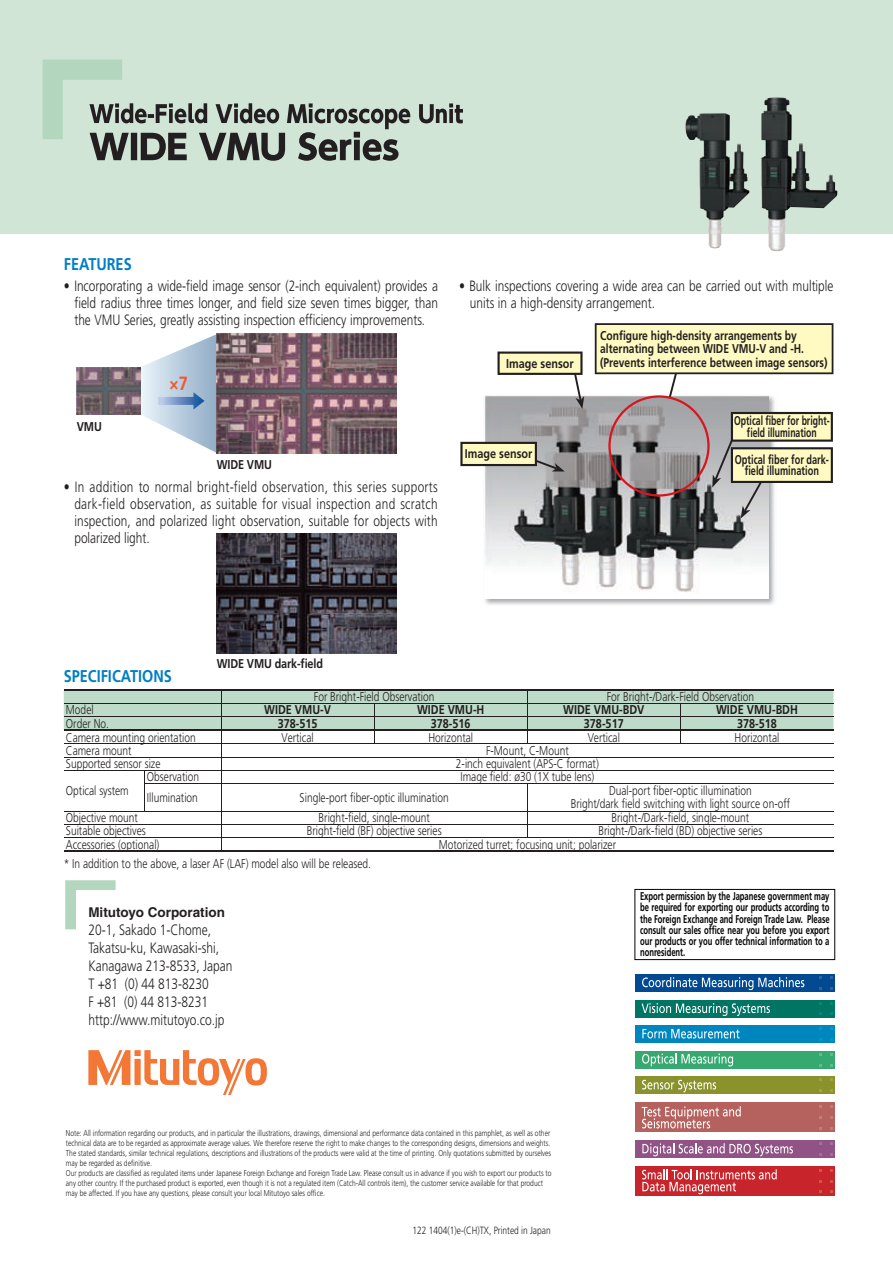
<style>
.page{position:relative;width:893px;height:1263px;background:#fff}
.page>*{position:absolute;margin:0;border:0;box-sizing:border-box;transform-origin:0 0}
.t1{font:700 19.2px "Mitutoyo Frutiger";color:#f1592f}
.t2{font:700 16.95px "Mitutoyo Frutiger";color:#007ec5}
.t3{font:300 15px/18px "Mitutoyo Frutiger";color:#231f20}
.t4{font:300 14.85px/17px "Mitutoyo Frutiger";color:#231f20;text-align:justify}
.t5{font:700 13.5px "Helvetica";color:#231f20}
.t6{font:300 12.75px/12.8px "Mitutoyo Frutiger";color:#231f20;text-align:center}
.t7{font:700 12.75px "Mitutoyo Frutiger";color:#231f20}
.t8{font:700 12.75px/13.4px "Mitutoyo Frutiger";color:#231f20;scale:.95 1}
.t9{font:700 12.75px/11.6px "Mitutoyo Frutiger";color:#231f20;text-align:center;scale:.8 1}
.t10{font:700 12.75px/11.6px "Mitutoyo Frutiger";color:#231f20;text-align:center;scale:.85 1}
.t11{font:700 11.25px/11.2px "Mitutoyo Frutiger";color:#030303;text-align:justify;scale:.8 1}
.t12{font:300 10.5px "Mitutoyo Frutiger";color:#231f20}
.t13{font:300 8.4px/10.1px "Mitutoyo Frutiger";color:#231f20}
</style>
<div class="page">
<svg style="left:65px;top:880px;width:51px;height:49px"></svg>
<svg style="left:88px;top:1050px;width:179px;height:45px"></svg>
<div style="left:635px;top:1141px;width:200px;height:17px;background:#915285"></div>
<div style="left:635px;top:1166px;width:200px;height:30px;background:#c8242b"></div>
<div style="left:635px;top:1102px;width:200px;height:30px;background:#b5625f"></div>
<svg style="left:642px;top:1169px;width:135px;height:25px"></svg>
<svg style="left:642px;top:1143px;width:151px;height:13px"></svg>
<svg style="left:642px;top:1106px;width:99px;height:22px"></svg>
<div style="left:635px;top:1025px;width:200px;height:18px;background:#0086be"></div>
<div style="left:635px;top:1077px;width:200px;height:17px;background:#8a922b"></div>
<div style="left:635px;top:1051px;width:200px;height:17px;background:#35a96f"></div>
<svg style="left:642px;top:1080px;width:74px;height:12px"></svg>
<svg style="left:642px;top:1053px;width:91px;height:13px"></svg>
<svg style="left:642px;top:1029px;width:98px;height:9px"></svg>
<div style="left:635px;top:1000px;width:200px;height:17px;background:#007563"></div>
<div style="left:635px;top:975px;width:200px;height:17px;background:#014990"></div>
<svg style="left:642px;top:977px;width:162px;height:13px"></svg>
<svg style="left:642px;top:1003px;width:128px;height:13px"></svg>
<div style="left:634px;top:889px;width:201px;height:71px;border:1px solid #030303"></div>
<div style="left:0;top:0;width:893px;height:234px;background:#d1e5d7"></div>
<img style="left:483px;top:395px;width:292px;height:210px">
<img style="left:485px;top:396px;width:284px;height:202px">
<svg style="left:497px;top:351px;width:87px;height:58px"></svg>
<svg style="left:595px;top:323px;width:238px;height:195px"></svg>
<svg style="left:460px;top:442px;width:105px;height:29px;background:#c0bda2"></svg>
<img style="left:685px;top:113px;width:64px;height:135px">
<img style="left:761px;top:98px;width:76px;height:153px">
<img style="left:217px;top:534px;width:180px;height:120px">
<img style="left:77px;top:367px;width:61px;height:48px">
<img style="left:218px;top:334px;width:178px;height:120px">
<svg style="left:138px;top:334px;width:80px;height:120px"></svg>
<svg style="left:43px;top:60px;width:420px;height:101px"></svg>
<svg style="left:64px;top:690px;width:769px;height:160px"></svg>
<hr style="left:374px;top:837px;width:153px;height:1px;background:#231f20">
<hr style="left:527px;top:837px;width:153px;height:1px;background:#231f20">
<hr style="left:680px;top:837px;width:153px;height:1px;background:#231f20">
<hr style="left:64px;top:850px;width:81px;height:2px;background:#231f20">
<hr style="left:145px;top:850px;width:76px;height:2px;background:#231f20">
<hr style="left:221px;top:850px;width:153px;height:2px;background:#231f20">
<hr style="left:374px;top:850px;width:153px;height:2px;background:#231f20">
<hr style="left:527px;top:850px;width:153px;height:2px;background:#231f20">
<hr style="left:680px;top:850px;width:153px;height:2px;background:#231f20">
<hr style="left:64px;top:689px;width:81px;height:1px;background:#231f20">
<hr style="left:145px;top:689px;width:76px;height:1px;background:#231f20">
<hr style="left:64px;top:729px;width:81px;height:2px;background:#231f20">
<hr style="left:145px;top:729px;width:76px;height:2px;background:#231f20">
<hr style="left:221px;top:689px;width:153px;height:1px;background:#231f20">
<hr style="left:374px;top:689px;width:153px;height:1px;background:#231f20">
<hr style="left:527px;top:689px;width:153px;height:1px;background:#231f20">
<hr style="left:680px;top:689px;width:153px;height:1px;background:#231f20">
<hr style="left:221px;top:729px;width:153px;height:2px;background:#231f20">
<hr style="left:374px;top:729px;width:153px;height:2px;background:#231f20">
<hr style="left:527px;top:729px;width:153px;height:2px;background:#231f20">
<hr style="left:680px;top:729px;width:153px;height:2px;background:#231f20">
<h2 class="t2" style="left:64px;top:254px;width:69px">FEATURES</h2>
<h3 class="t4" style="left:74px;top:277px;width:365px;text-indent:-11px">• Incorporating a wide-field image sensor (2-inch equivalent) provides a field radius three times longer, and field size seven times bigger, than the VMU Series, greatly assisting inspection efficiency improvements.</h3>
<h3 class="t7" style="left:77px;top:419px;width:27px">VMU</h3>
<h1 class="t1" style="left:169px;top:372px;width:20px">×7</h1>
<h3 class="t7" style="left:217px;top:457px;width:57px">WIDE VMU</h3>
<h3 class="t4" style="left:74px;top:478px;width:365px;text-indent:-11px">• In addition to normal bright-field observation, this series supports dark-field observation, as suitable for visual inspection and scratch inspection, and polarized light observation, suitable for objects with polarized light.</h3>
<h3 class="t4" style="left:470px;top:277px;width:365px;text-indent:-11px">• Bulk inspections covering a wide area can be carried out with multiple units in a high-density arrangement.</h3>
<h3 class="t7" style="left:506px;top:356px;width:69px">Image sensor</h3>
<h3 class="t7" style="left:465px;top:446px;width:69px">Image sensor</h3>
<h3 class="t8" style="left:600px;top:329px;width:241px">Configure high-density arrangements by alternating between WIDE VMU-V and -H. (Prevents interference between image sensors)</h3>
<h3 class="t9" style="left:734px;top:415px;width:121px">Optical fiber for bright&shy;field illumination</h3>
<h3 class="t10" style="left:735px;top:454px;width:112px">Optical fiber for dark&shy;field illumination</h3>
<h2 class="t2" style="left:64px;top:666px;width:110px">SPECIFICATIONS</h2>
<h3 class="t7" style="left:217px;top:656px;width:108px">WIDE VMU dark-field</h3>
<h3 class="t6" style="left:314px;top:690px;width:122px">For Bright-Field Observation</h3>
<h3 class="t6" style="left:607px;top:690px;width:149px">For Bright-/Dark-Field Observation</h3>
<h3 class="t6" style="left:66px;top:704px;width:29px">Model</h3>
<h3 class="t7" style="left:264px;top:702px;width:68px">WIDE VMU-V</h3>
<h3 class="t7" style="left:417px;top:702px;width:69px">WIDE VMU-H</h3>
<h3 class="t7" style="left:563px;top:702px;width:83px">WIDE VMU-BDV</h3>
<h3 class="t7" style="left:716px;top:702px;width:83px">WIDE VMU-BDH</h3>
<h3 class="t6" style="left:66px;top:717px;width:45px">Order No.</h3>
<h3 class="t7" style="left:278px;top:716px;width:41px">378-515</h3>
<h3 class="t7" style="left:431px;top:716px;width:41px">378-516</h3>
<h3 class="t7" style="left:584px;top:716px;width:41px">378-517</h3>
<h3 class="t7" style="left:737px;top:716px;width:41px">378-518</h3>
<h3 class="t6" style="left:66px;top:731px;width:131px">Camera mounting orientation</h3>
<h3 class="t6" style="left:281px;top:731px;width:34px">Vertical</h3>
<h3 class="t6" style="left:428px;top:731px;width:46px">Horizontal</h3>
<h3 class="t6" style="left:588px;top:731px;width:34px">Vertical</h3>
<h3 class="t6" style="left:735px;top:731px;width:46px">Horizontal</h3>
<h3 class="t6" style="left:66px;top:744px;width:67px">Camera mount</h3>
<h3 class="t6" style="left:486px;top:744px;width:84px">F-Mount, C-Mount</h3>
<h3 class="t6" style="left:66px;top:757px;width:96px">Supported sensor size</h3>
<h3 class="t6" style="left:456px;top:757px;width:144px">2-inch equivalent (APS-C format)</h3>
<h3 class="t6" style="left:66px;top:784px;width:64px">Optical system</h3>
<h3 class="t6" style="left:147px;top:771px;width:54px">Observation</h3>
<h3 class="t6" style="left:460px;top:771px;width:135px">Image field: ø30 (1X tube lens)</h3>
<h3 class="t6" style="left:147px;top:791px;width:53px">Illumination</h3>
<h3 class="t6" style="left:300px;top:791px;width:151px">Single-port fiber-optic illumination</h3>
<h3 class="t6" style="left:571px;top:785px;width:221px">Dual-port fiber-optic illumination<br>Bright/dark field switching with light source on-off</h3>
<h3 class="t6" style="left:66px;top:811px;width:73px">Objective mount</h3>
<h3 class="t6" style="left:319px;top:811px;width:113px">Bright-field, single-mount</h3>
<h3 class="t6" style="left:612px;top:811px;width:139px">Bright-/Dark-field, single-mount</h3>
<h3 class="t6" style="left:66px;top:825px;width:81px">Suitable objectives</h3>
<h3 class="t6" style="left:307px;top:825px;width:136px">Bright-field (BF) objective series</h3>
<h3 class="t6" style="left:598px;top:825px;width:165px">Bright-/Dark-field (BD) objective series</h3>
<h3 class="t6" style="left:66px;top:838px;width:95px">Accessories (optional)</h3>
<h3 class="t6" style="left:439px;top:838px;width:179px">Motorized turret; focusing unit; polarizer</h3>
<h3 class="t6" style="left:64px;top:857px;width:309px">* In addition to the above, a laser AF (LAF) model also will be released.</h3>
<h3 class="t5" style="left:88px;top:904px;width:138px">Mitutoyo Corporation</h3>
<h3 class="t3" style="left:88px;top:921px;width:146px">20-1, Sakado 1-Chome,<br>Takatsu-ku, Kawasaki-shi,<br>Kanagawa 213-8533, Japan<br>T +81 (0) 44 813-8230<br>F +81 (0) 44 813-8231 http://www.mitutoyo.co.jp</h3>
<p class="t13" style="left:66px;top:1128px;width:487px">Note: All information regarding our products, and in particular the illustrations, drawings, dimensional and performance data contained in this pamphlet, as well as other technical data are to be regarded as approximate average values. We therefore reserve the right to make changes to the corresponding designs, dimensions and weights.<br>The stated standards, similar technical regulations, descriptions and illustrations of the products were valid at the time of printing. Only quotations submitted by ourselves may be regarded as definitive.<br>Our products are classified as regulated items under Japanese Foreign Exchange and Foreign Trade Law. Please consult us in advance if you wish to export our products to any other country. If the purchased product is exported, even though it is not a regulated item (Catch-All controls item), the customer service available for that product may be affected. If you have any questions, please consult your local Mitutoyo sales office.</p>
<p class="t12" style="left:412px;top:1224px;width:140px">122 1404(1)e-(CH)TX, Printed in Japan</p>
<p class="t11" style="left:640px;top:890px;width:239px">Export permission by the Japanese government may be required for exporting our products according to the Foreign Exchange and Foreign Trade Law. Please consult our sales office near you before you export our products or you offer technical information to a nonresident.</p>
</div>
